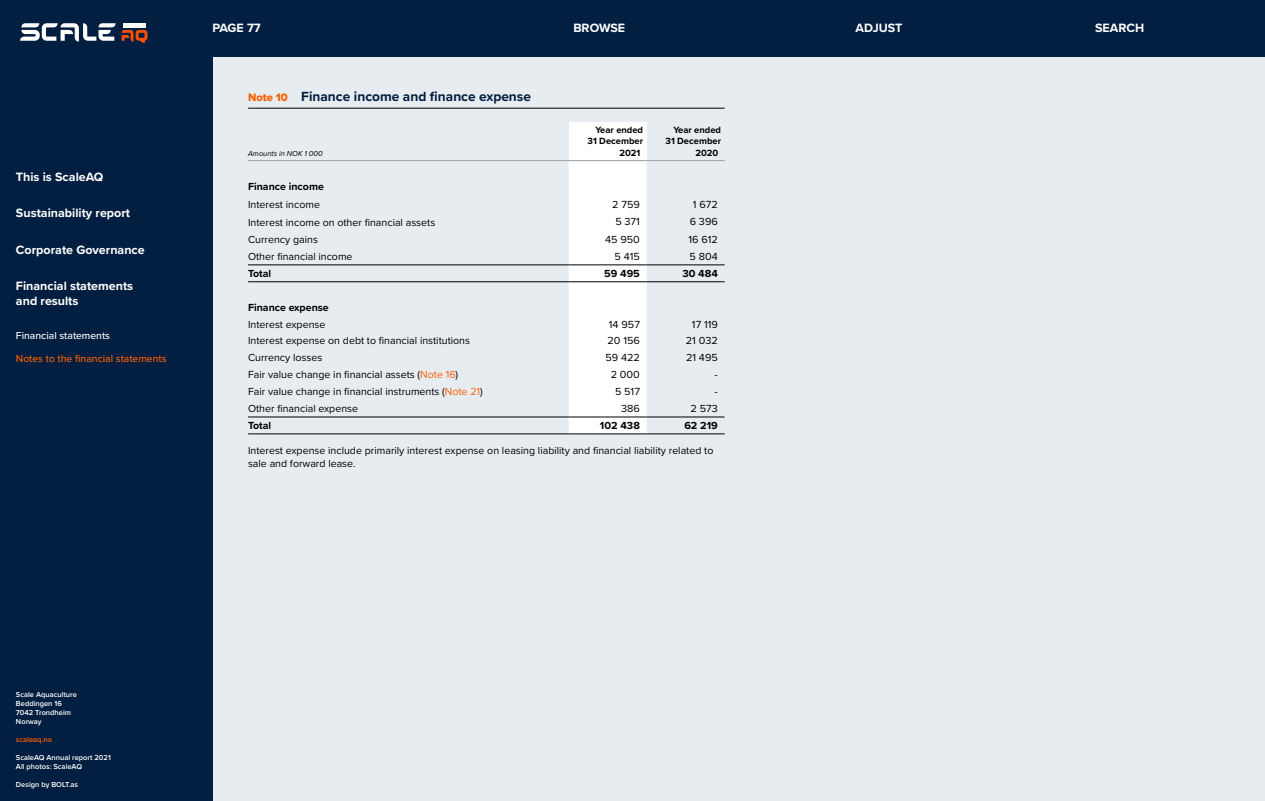
<style>
.page{position:relative;width:1265px;height:801px;background:#fff}
.page>*{position:absolute;margin:0;border:0;box-sizing:border-box;transform-origin:0 0}
.t1{font:700 13.75px "Proxima Nova";color:#021e40}
.t2{font:700 12.5px/15px "Proxima Nova";color:#fff}
.t3{font:10.62px/12.8px "Proxima Nova";color:#000}
.t4{font:700 10.62px "Proxima Nova";color:#000}
.t5{font:500 10.38px "Proxima Nova";color:#fd6002}
.t6{font:500 10.38px "Proxima Nova";color:#fff}
.t7{font:700 9.38px "Proxima Nova";color:#000}
.t8{font:600 7.5px/9px "Proxima Nova";color:#fff}
.t9{font:italic 7.5px "Proxima Nova";color:#000}
.t10{font:600 7.5px "Proxima Nova";color:#fd6002}
.s1{font-family:"Proxima Nova Extrabld";font-weight:400;font-size:11.25px;color:#fd6002}
.s2{color:#fd6002}
</style>
<div class="page">
<div style="left:213px;top:56px;width:1052px;height:745px;background:#e6ecf0"></div>
<div style="left:0;top:57px;width:213px;height:744px;background:#021e40"></div>
<div style="left:0;top:0;width:1265px;height:57px;background:#021e40"></div>
<svg style="left:20px;top:23px;width:96px;height:19px"></svg>
<hr style="left:123px;top:23px;width:23px;height:4px;background:#fff">
<svg style="left:122px;top:30px;width:25px;height:13px"></svg>
<hr style="left:248px;top:108px;width:477px;height:1px;background:#000">
<div style="left:569px;top:122px;width:78px;height:39px;background:#fff"></div>
<div style="left:569px;top:161px;width:78px;height:273px;background:#fff"></div>
<hr style="left:248px;top:160px;width:321px;height:1px;background:#9d9d9c">
<hr style="left:569px;top:160px;width:78px;height:1px;background:#9d9d9c">
<hr style="left:647px;top:160px;width:78px;height:1px;background:#9d9d9c">
<hr style="left:248px;top:265px;width:321px;height:1px;background:#000">
<hr style="left:569px;top:265px;width:78px;height:1px;background:#000">
<hr style="left:647px;top:265px;width:78px;height:1px;background:#000">
<hr style="left:248px;top:281px;width:321px;height:1px;background:#000">
<hr style="left:569px;top:281px;width:78px;height:1px;background:#000">
<hr style="left:647px;top:281px;width:78px;height:1px;background:#000">
<hr style="left:248px;top:417px;width:321px;height:1px;background:#000">
<hr style="left:569px;top:417px;width:78px;height:1px;background:#000">
<hr style="left:647px;top:417px;width:78px;height:1px;background:#000">
<hr style="left:248px;top:434px;width:321px;height:1px;background:#000">
<hr style="left:569px;top:434px;width:78px;height:1px;background:#000">
<hr style="left:647px;top:434px;width:78px;height:1px;background:#000">
<p class="t2" style="left:16px;top:169px;width:89px">This is ScaleAQ</p>
<p class="t2" style="left:16px;top:205px;width:116px">Sustainability report</p>
<p class="t2" style="left:16px;top:242px;width:130px">Corporate Governance</p>
<p class="t2" style="left:16px;top:278px;width:119px">Financial statements and results</p>
<p class="t6" style="left:16px;top:327px;width:96px">Financial statements</p>
<p class="t5" style="left:16px;top:351px;width:152px">Notes to the financial statements</p>
<p class="t2" style="left:213px;top:20px;width:50px">PAGE 77</p>
<p class="t2" style="left:573px;top:20px;width:53px">BROWSE</p>
<p class="t2" style="left:855px;top:20px;width:49px">ADJUST</p>
<p class="t2" style="left:1095px;top:20px;width:51px">SEARCH</p>
<p class="t1" style="left:248px;top:86px;width:285px"><span class="s1">Note 10</span> Finance income and finance expense</p>
<p class="t9" style="left:248px;top:148px;width:76px">Amounts in NOK 1 000</p>
<p class="t7" style="left:595px;top:123px;width:49px">Year ended</p>
<p class="t7" style="left:588px;top:134px;width:57px">31 December</p>
<p class="t7" style="left:619px;top:146px;width:22px">2021</p>
<p class="t7" style="left:673px;top:123px;width:49px">Year ended</p>
<p class="t7" style="left:665px;top:134px;width:57px">31 December</p>
<p class="t7" style="left:695px;top:146px;width:24px">2020</p>
<p class="t4" style="left:248px;top:179px;width:77px">Finance income</p>
<p class="t3" style="left:248px;top:197px;width:73px">Interest income</p>
<p class="t3" style="left:612px;top:197px;width:29px">2 759</p>
<p class="t3" style="left:693px;top:197px;width:26px">1 672</p>
<p class="t3" style="left:248px;top:216px;width:189px">Interest income on other financial assets</p>
<p class="t3" style="left:615px;top:215px;width:26px">5 371</p>
<p class="t3" style="left:690px;top:215px;width:30px">6 396</p>
<p class="t3" style="left:248px;top:233px;width:71px">Currency gains</p>
<p class="t3" style="left:605px;top:233px;width:36px">45 950</p>
<p class="t3" style="left:688px;top:233px;width:31px">16 612</p>
<p class="t3" style="left:248px;top:249px;width:106px">Other financial income</p>
<p class="t3" style="left:615px;top:249px;width:27px">5 415</p>
<p class="t3" style="left:690px;top:249px;width:30px">5 804</p>
<p class="t4" style="left:248px;top:265px;width:25px">Total</p>
<p class="t4" style="left:604px;top:265px;width:37px">59 495</p>
<p class="t4" style="left:682px;top:265px;width:37px">30 484</p>
<p class="t4" style="left:248px;top:299px;width:82px">Finance expense</p>
<p class="t3" style="left:248px;top:317px;width:79px">Interest expense</p>
<p class="t3" style="left:609px;top:317px;width:33px">14 957</p>
<p class="t3" style="left:692px;top:317px;width:27px">17 119</p>
<p class="t3" style="left:248px;top:334px;width:224px">Interest expense on debt to financial institutions</p>
<p class="t3" style="left:608px;top:334px;width:34px">20 156</p>
<p class="t3" style="left:686px;top:334px;width:34px">21 032</p>
<p class="t3" style="left:248px;top:351px;width:76px">Currency losses</p>
<p class="t3" style="left:605px;top:351px;width:36px">59 422</p>
<p class="t3" style="left:686px;top:351px;width:33px">21 495</p>
<p class="t3" style="left:248px;top:368px;width:212px">Fair value change in financial assets (<span class="s2">Note 16</span>)</p>
<p class="t3" style="left:611px;top:368px;width:31px">2 000</p>
<p class="t3" style="left:715px;top:368px;width:5px">-</p>
<p class="t3" style="left:248px;top:385px;width:236px">Fair value change in financial instruments (<span class="s2">Note 21</span>)</p>
<p class="t3" style="left:615px;top:385px;width:26px">5 517</p>
<p class="t3" style="left:715px;top:385px;width:5px">-</p>
<p class="t3" style="left:248px;top:402px;width:112px">Other financial expense</p>
<p class="t3" style="left:621px;top:402px;width:20px">386</p>
<p class="t3" style="left:691px;top:402px;width:29px">2 573</p>
<p class="t4" style="left:248px;top:417px;width:25px">Total</p>
<p class="t4" style="left:600px;top:417px;width:42px">102 438</p>
<p class="t4" style="left:684px;top:417px;width:35px">62 219</p>
<p class="t3" style="left:248px;top:443px;width:467px">Interest expense include primarily interest expense on leasing liability and financial liability related to sale and forward lease.</p>
<p class="t8" style="left:16px;top:689px;width:62px">Scale Aquaculture<br>Beddingen 16<br>7042 Trondheim<br>Norway</p>
<p class="t10" style="left:16px;top:734px;width:38px">scaleaq.no</p>
<p class="t8" style="left:16px;top:752px;width:96px">ScaleAQ Annual report 2021<br>All photos: ScaleAQ</p>
<p class="t8" style="left:16px;top:779px;width:64px">Design by BOLT.as</p>
</div>
